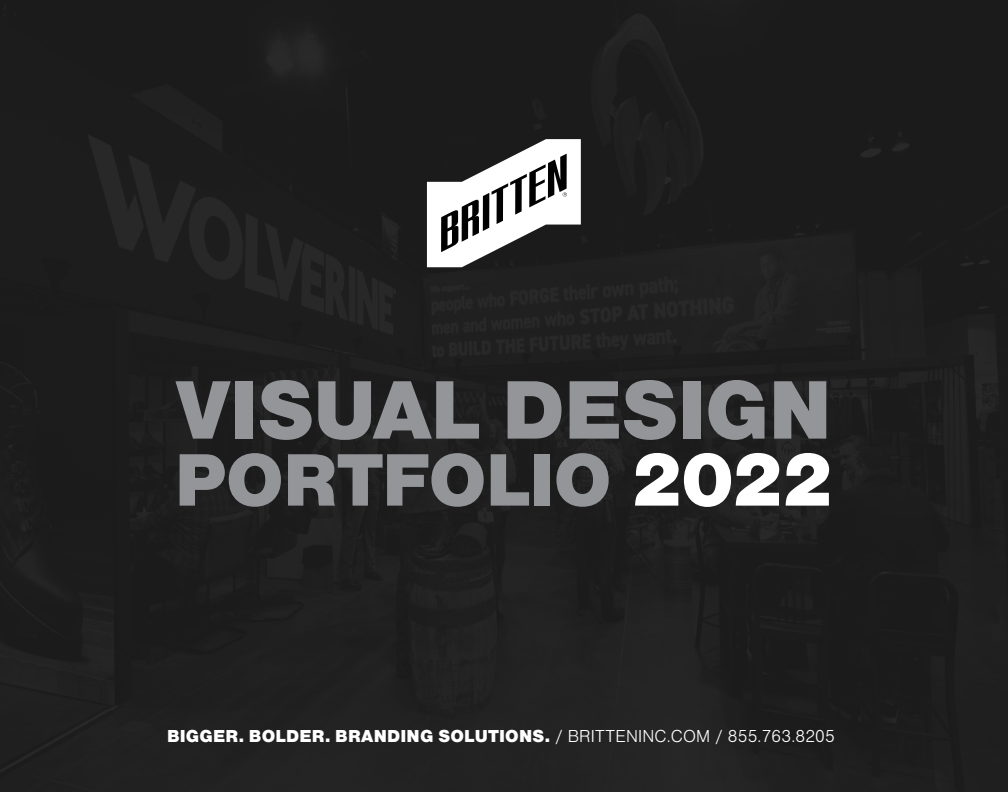
<style>
.page{position:relative;width:1008px;height:792px;background:#1d1d1d}
.page>*{position:absolute;margin:0;border:0;box-sizing:border-box;transform-origin:0 0}
.t1{font:900 86px "Nimbus San D";letter-spacing:-.01em;color:#939598}
.t2{font:900 77px "Nimbus San D";letter-spacing:-.015em;color:#939598}
.t3{font:900 18px "Nimbus San D";letter-spacing:.01em;color:#fff}
.s1{color:#fff}
.s2{font-weight:300}
</style>
<div class="page">
<svg style="left:427px;top:139px;width:154px;height:128px"></svg>
<h1 class="t1" style="left:176px;top:360px;width:657px">VISUAL DESIGN</h1>
<h2 class="t2" style="left:175px;top:435px;width:660px">PORTFOLIO <span class="s1">2022</span></h2>
<p class="t3" style="left:167px;top:726px;width:669px">BIGGER. BOLDER. BRANDING SOLUTIONS. <span class="s2">/ BRITTENINC.COM / 855.763.8205</span></p>
</div>
